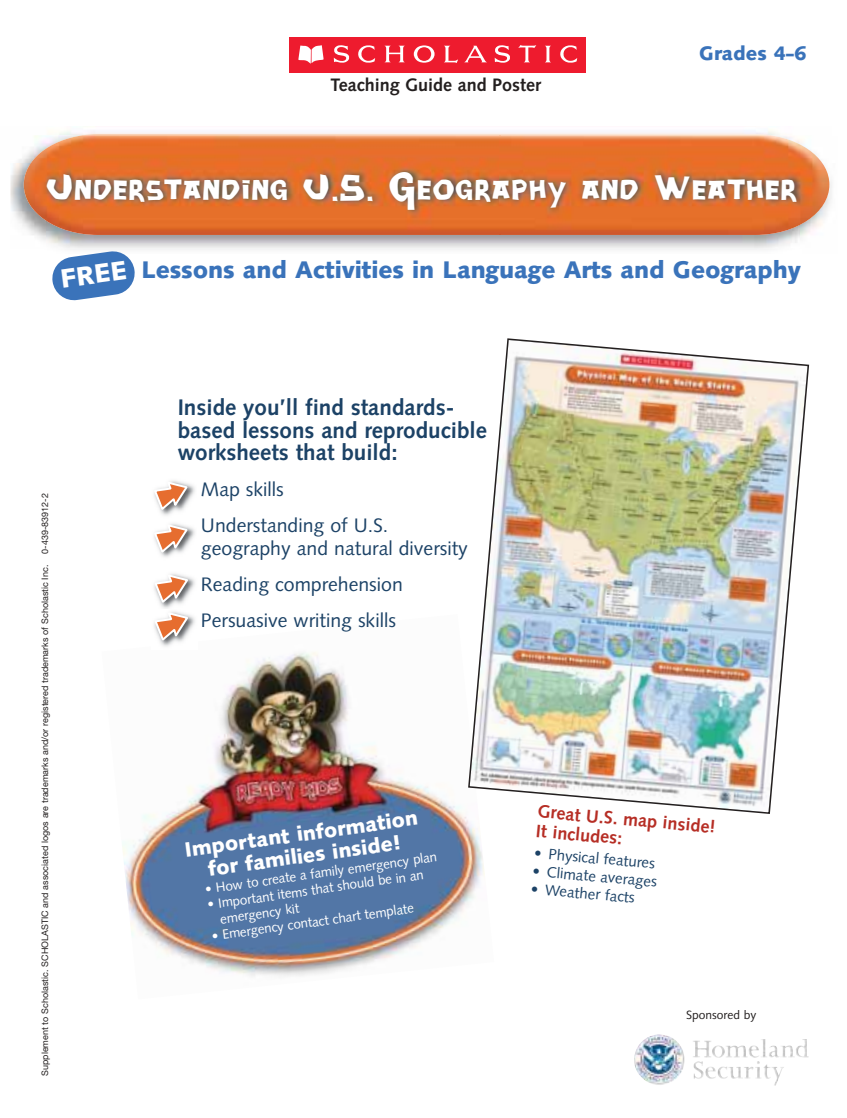
<style>
.page{position:relative;width:847px;height:1118px;background:#fff}
.page>*{position:absolute;margin:0;border:0;box-sizing:border-box;transform-origin:0 0}
.t1{font:39px "P22 Daddy O Square";color:#fff}
.t2{font:900 26.55px "Syntax";color:#fff}
.t3{font:900 24px "Syntax";letter-spacing:-.005em;color:#3a73ba}
.t4{font:700 22.5px/22.5px "Syntax";color:#1c4266}
.t5{font:900 20.7px/22px "Syntax";color:#fff;text-align:center}
.t6{font:19.5px/36px "Syntax";color:#1c4266}
.t7{font:900 19.5px "Syntax";color:#3a73ba}
.t8{font:700 18px/19.5px "Syntax";color:#b62e25}
.t9{font:700 18px "Syntax";color:#231f1f}
.t10{font:15px "Syntax";color:#1c4266}
.t11{font:13.5px/15.9px "Syntax";color:#fff}
.t12{font:12px "Syntax";color:#231f1f}
.t13{font:9px "Helvetica Neue";color:#231f1f}
.s1{font-size:49.2px}
</style>
<div class="page">
<img style="left:122px;top:652px;width:363px;height:324px">
<img style="left:634px;top:1034px;width:175px;height:51px">
<div style="left:289px;top:38px;width:297px;height:35px;background:#ee1b2e"></div>
<svg style="left:298px;top:45px;width:26px;height:19px"></svg>
<svg style="left:334px;top:45px;width:15px;height:18px"></svg>
<svg style="left:358px;top:45px;width:17px;height:18px"></svg>
<svg style="left:385px;top:46px;width:20px;height:16px"></svg>
<svg style="left:444px;top:46px;width:14px;height:17px"></svg>
<svg style="left:495px;top:45px;width:15px;height:18px"></svg>
<svg style="left:518px;top:45px;width:18px;height:17px"></svg>
<svg style="left:545px;top:46px;width:6px;height:16px"></svg>
<svg style="left:560px;top:45px;width:17px;height:18px"></svg>
<svg style="left:414px;top:45px;width:20px;height:18px"></svg>
<svg style="left:465px;top:46px;width:22px;height:16px"></svg>
<img style="left:467px;top:338px;width:343px;height:476px">
<img style="left:160px;top:480px;width:35px;height:36px">
<svg style="left:154px;top:482px;width:33px;height:28px"></svg>
<img style="left:160px;top:523px;width:35px;height:34px">
<svg style="left:154px;top:524px;width:33px;height:28px"></svg>
<img style="left:154px;top:573px;width:41px;height:74px">
<svg style="left:155px;top:574px;width:33px;height:28px"></svg>
<svg style="left:155px;top:612px;width:33px;height:28px"></svg>
<img style="left:801px;top:180px;width:31px;height:58px">
<img style="left:24px;top:135px;width:805px;height:100px">
<svg style="left:52px;top:250px;width:84px;height:51px"></svg>
<p class="t9" style="left:330px;top:77px;width:212px">Teaching Guide and Poster</p>
<p class="t7" style="left:699px;top:45px;width:109px">Grades 4–6</p>
<p class="t1" style="left:46px;top:163px;width:753px"><span class="s1">U</span>nderstanding <span class="s1">U</span>.<span class="s1">S</span>. <span class="s1">G</span>eography and <span class="s1">w</span>eather</p>
<p class="t2" style="left:59px;top:268px;width:69px;rotate:-8deg">FREE</p>
<p class="t3" style="left:141px;top:260px;width:661px">Lessons and Activities in Language Arts and Geography</p>
<p class="t13" style="left:42px;top:1075px;width:584px;rotate:-90deg">Supplement to Scholastic. SCHOLASTIC and associated logos are trademarks and/or registered trademarks of Scholastic Inc. 0-439-83912-2</p>
<p class="t4" style="left:178px;top:398px;width:311px">Inside you’ll find standards&shy;based lessons and reproducible worksheets that build:</p>
<p class="t6" style="left:201px;top:473px;width:189px">Map skills<br>Understanding of U.S.</p>
<p class="t6" style="left:201px;top:532px;width:269px">geography and natural diversity<br>Reading comprehension<br>Persuasive writing skills</p>
<p class="t5" style="left:184px;top:841px;width:237px;rotate:-8deg">Important information for families inside!</p>
<p class="t11" style="left:204px;top:882px;width:236px;rotate:-8deg">• How to create a family emergency plan</p>
<p class="t11" style="left:217px;top:896px;width:209px;text-indent:-11px;rotate:-8deg">• Important items that should be in an emergency kit</p>
<p class="t11" style="left:211px;top:929px;width:205px;rotate:-8deg">• Emergency contact chart template</p>
<p class="t8" style="left:538px;top:803px;width:180px;rotate:5deg">Great U.S. map inside!<br>It includes:</p>
<p class="t10" style="left:535px;top:846px;width:123px;rotate:5deg">• Physical features</p>
<p class="t10" style="left:533px;top:864px;width:126px;rotate:5deg">• Climate averages</p>
<p class="t10" style="left:532px;top:882px;width:106px;rotate:5deg">• Weather facts</p>
<p class="t12" style="left:686px;top:1009px;width:72px">Sponsored by</p>
</div>
